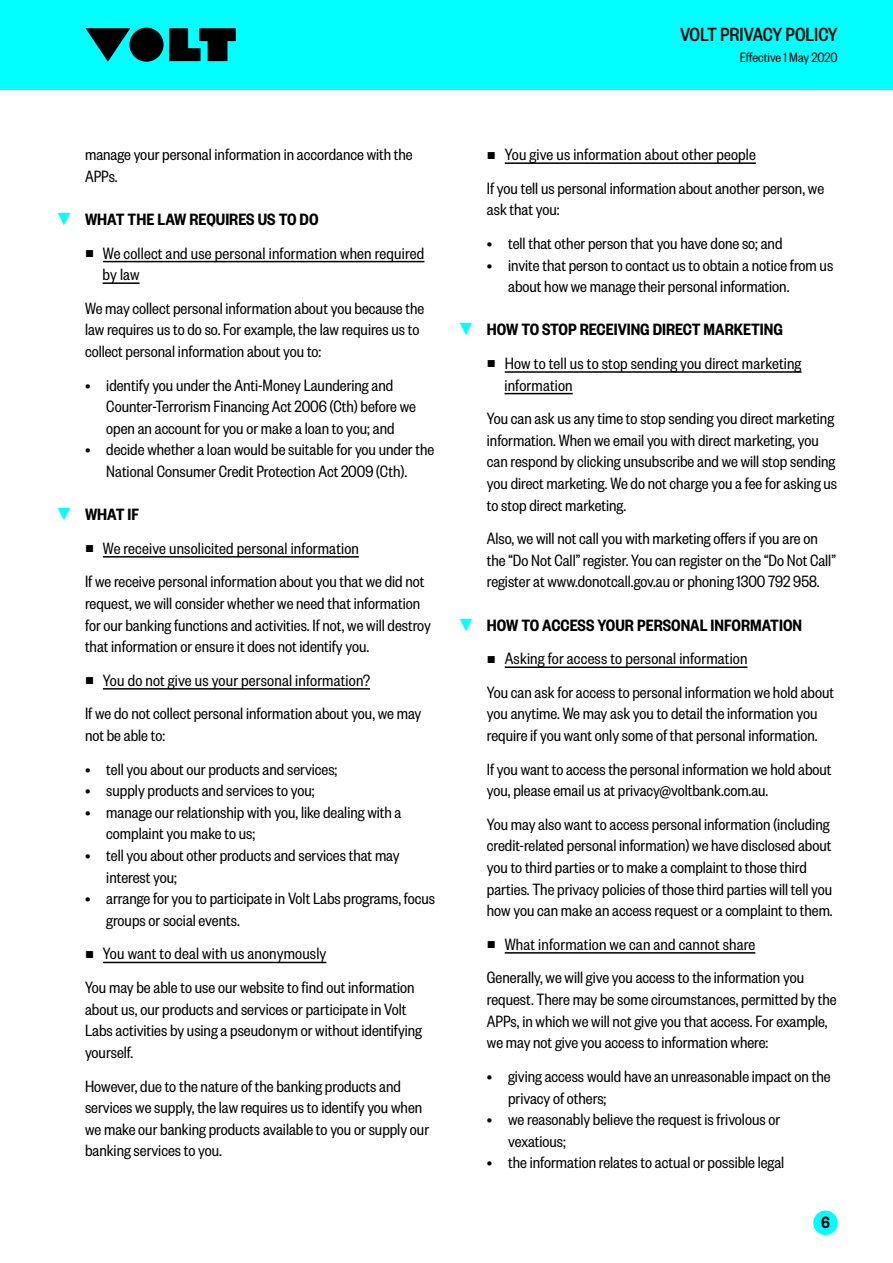
<style>
.page{position:relative;width:893px;height:1263px;background:#fff}
.page>*{position:absolute;margin:0;border:0;box-sizing:border-box;transform-origin:0 0}
.t1{font:500 21px "Founders Grotesk Cond";color:#000}
.t2{font:18px/21.6px "Founders Grotesk Cond";color:#000}
.t3{font:600 18px "Founders Grotesk Cond";color:#000}
.t4{font:15px "Founders Grotesk Cond";color:#000}
.s1{font-family:"Arial";font-weight:700;color:#01ffff}
.s2{font-family:"Arial";font-size:15px}
</style>
<div class="page">
<div style="left:0;top:0;width:893px;height:89px;background:#01ffff"></div>
<svg style="left:169px;top:28px;width:67px;height:33px"></svg>
<div style="left:129px;top:28px;width:35px;height:34px;background:#000;border-radius:50%"></div>
<svg style="left:85px;top:28px;width:45px;height:34px"></svg>
<div style="left:813px;top:1210px;width:25px;height:25px;background:#01ffff;border-radius:50%"></div>
<hr style="left:103px;top:261px;width:321px;height:1px;background:#000">
<hr style="left:103px;top:282px;width:37px;height:2px;background:#000">
<hr style="left:103px;top:556px;width:256px;height:2px;background:#000">
<hr style="left:103px;top:688px;width:267px;height:2px;background:#000">
<hr style="left:103px;top:962px;width:223px;height:1px;background:#000">
<hr style="left:505px;top:162px;width:251px;height:2px;background:#000">
<hr style="left:505px;top:371px;width:296px;height:2px;background:#000">
<hr style="left:504px;top:393px;width:69px;height:1px;background:#000">
<hr style="left:505px;top:666px;width:242px;height:2px;background:#000">
<hr style="left:505px;top:952px;width:250px;height:2px;background:#000">
<p class="t1" style="left:680px;top:22px;width:159px">VOLT PRIVACY POLICY</p>
<p class="t4" style="left:740px;top:48px;width:99px">Effective 1 May 2020</p>
<p class="t2" style="left:85px;top:143px;width:329px">manage your personal information in accordance with the<br>APPs.</p>
<p class="t3" style="left:55px;top:208px;width:265px"><span class="s1">▼</span> WHAT THE LAW REQUIRES US TO DO</p>
<p class="t2" style="left:103px;top:241px;width:323px;text-indent:-18px"><span class="s2">■</span> We collect and use personal information when required by law</p>
<p class="t2" style="left:85px;top:297px;width:341px">We may collect personal information about you because the law requires us to do so. For example, the law requires us to collect personal information about you to:</p>
<p class="t2" style="left:106px;top:373px;width:311px;text-indent:-21px">• identify you under the Anti-Money Laundering and<br>Counter-Terrorism Financing Act 2006 (Cth) before we open an account for you or make a loan to you; and</p>
<p class="t2" style="left:85px;top:438px;width:351px;text-align:center">• decide whether a loan would be suitable for you under the<br>National Consumer Credit Protection Act 2009 (Cth).</p>
<p class="t3" style="left:55px;top:504px;width:85px"><span class="s1">▼</span> WHAT IF</p>
<p class="t2" style="left:85px;top:531px;width:341px;line-height:33.6px"><span class="s2">■</span> We receive unsolicited personal information<br>If we receive personal information about you that we did not</p>
<p class="t2" style="left:85px;top:592px;width:347px">request, we will consider whether we need that information for our banking functions and activities. If not, we will destroy that information or ensure it does not identify you.</p>
<p class="t2" style="left:85px;top:663px;width:338px;line-height:33.6px"><span class="s2">■</span> You do not give us your personal information?<br>If we do not collect personal information about you, we may</p>
<p class="t2" style="left:85px;top:724px;width:82px">not be able to:</p>
<p class="t2" style="left:85px;top:757px;width:254px">• tell you about our products and services;</p>
<p class="t2" style="left:85px;top:779px;width:231px">• supply products and services to you;</p>
<p class="t2" style="left:106px;top:801px;width:297px;text-indent:-21px">• manage our relationship with you, like dealing with a complaint you make to us;</p>
<p class="t2" style="left:106px;top:844px;width:295px;text-indent:-21px">• tell you about other products and services that may interest you;</p>
<p class="t2" style="left:106px;top:887px;width:330px;text-indent:-21px">• arrange for you to participate in Volt Labs programs, focus groups or social events.</p>
<p class="t2" style="left:85px;top:936px;width:331px;line-height:33.6px"><span class="s2">■</span> You want to deal with us anonymously<br>You may be able to use our website to find out information</p>
<p class="t2" style="left:85px;top:997px;width:338px">about us, our products and services or participate in Volt<br>Labs activities by using a pseudonym or without identifying yourself.</p>
<p class="t2" style="left:85px;top:1074px;width:346px">However, due to the nature of the banking products and services we supply, the law requires us to identify you when we make our banking products available to you or supply our banking services to you.</p>
<p class="t2" style="left:487px;top:137px;width:339px;line-height:33.6px"><span class="s2">■</span> You give us information about other people<br>If you tell us personal information about another person, we</p>
<p class="t2" style="left:487px;top:198px;width:74px">ask that you:</p>
<p class="t2" style="left:487px;top:232px;width:297px">• tell that other person that you have done so; and</p>
<p class="t2" style="left:508px;top:253px;width:327px;text-indent:-21px">• invite that person to contact us to obtain a notice from us about how we manage their personal information.</p>
<p class="t3" style="left:457px;top:319px;width:327px"><span class="s1">▼</span> HOW TO STOP RECEIVING DIRECT MARKETING</p>
<p class="t2" style="left:504px;top:352px;width:298px;text-indent:-18px"><span class="s2">■</span> How to tell us to stop sending you direct marketing information</p>
<p class="t2" style="left:487px;top:407px;width:352px">You can ask us any time to stop sending you direct marketing information. When we email you with direct marketing, you can respond by clicking unsubscribe and we will stop sending you direct marketing. We do not charge you a fee for asking us to stop direct marketing.</p>
<p class="t2" style="left:487px;top:527px;width:350px">Also, we will not call you with marketing offers if you are on the “Do Not Call” register. You can register on the “Do Not Call” register at www.donotcall.gov.au or phoning 1300 792 958.</p>
<p class="t3" style="left:457px;top:614px;width:346px"><span class="s1">▼</span> HOW TO ACCESS YOUR PERSONAL INFORMATION</p>
<p class="t2" style="left:487px;top:641px;width:349px;line-height:33.6px"><span class="s2">■</span> Asking for access to personal information<br>You can ask for access to personal information we hold about</p>
<p class="t2" style="left:487px;top:702px;width:332px">you anytime. We may ask you to detail the information you require if you want only some of that personal information.</p>
<p class="t2" style="left:487px;top:757px;width:346px">If you want to access the personal information we hold about you, please email us at privacy@voltbank.com.au.</p>
<p class="t2" style="left:487px;top:813px;width:347px">You may also want to access personal information (including credit-related personal information) we have disclosed about you to third parties or to make a complaint to those third parties. The privacy policies of those third parties will tell you how you can make an access request or a complaint to them.</p>
<p class="t2" style="left:487px;top:927px;width:319px;line-height:33.6px"><span class="s2">■</span> What information we can and cannot share<br>Generally, we will give you access to the information you</p>
<p class="t2" style="left:487px;top:988px;width:351px">request. There may be some circumstances, permitted by the<br>APPs, in which we will not give you that access. For example, we may not give you access to information where:</p>
<p class="t2" style="left:508px;top:1065px;width:324px;text-indent:-21px">• giving access would have an unreasonable impact on the privacy of others;</p>
<p class="t2" style="left:508px;top:1108px;width:274px;text-indent:-21px">• we reasonably believe the request is frivolous or vexatious;</p>
<p class="t2" style="left:487px;top:1151px;width:299px">• the information relates to actual or possible legal</p>
<p class="t3" style="left:821px;top:1212px;width:10px">6</p>
</div>
